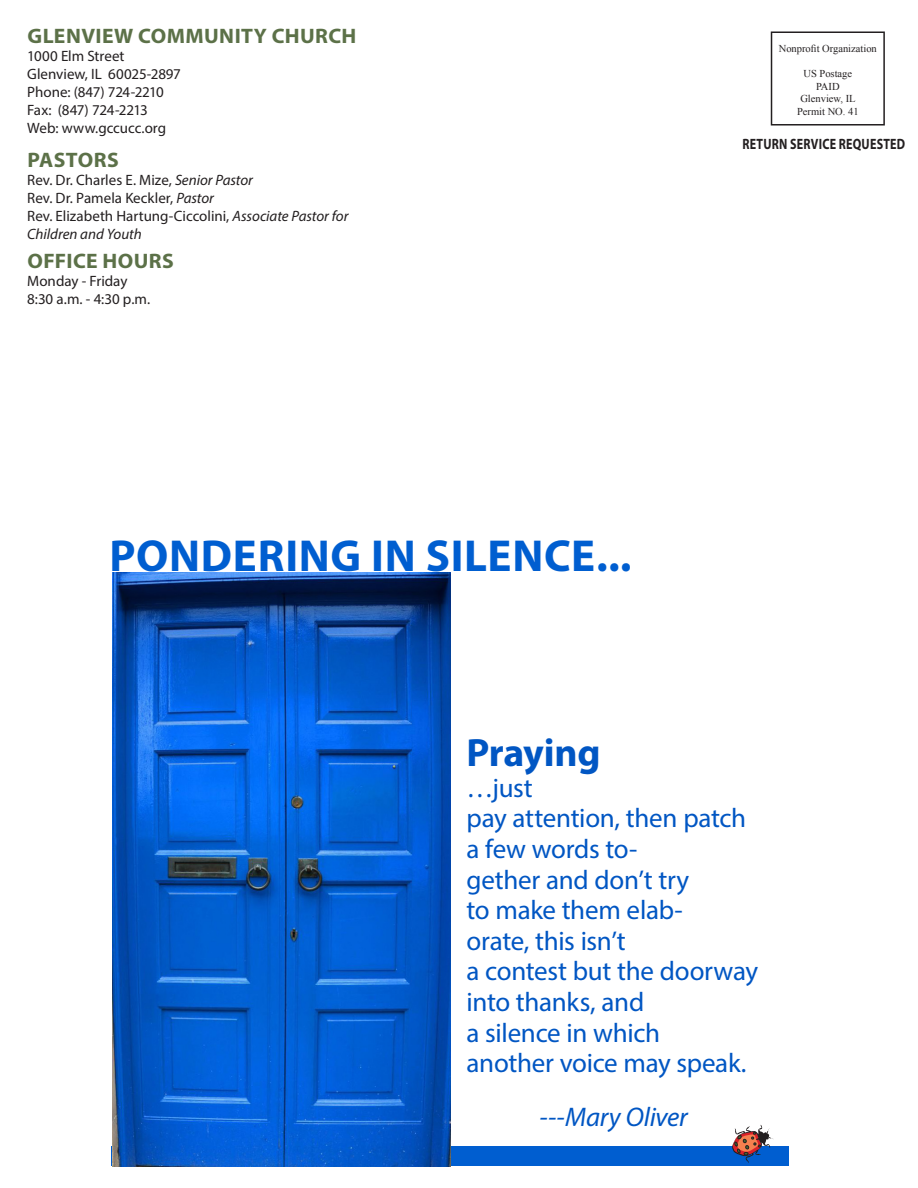
<style>
.page{position:relative;width:918px;height:1188px;background:#fff}
.page>*{position:absolute;margin:0;border:0;box-sizing:border-box;transform-origin:0 0}
.t1{font:700 45px "Myriad Pro";letter-spacing:.015em;color:#005ed0}
.t2{font:700 39.6px "Myriad Pro";letter-spacing:-.01em;color:#0156c3}
.t3{font:27px/30.6px "Myriad Pro";letter-spacing:-.01em;color:#0156c3}
.t4{font:italic 27px "Myriad Pro";letter-spacing:-.01em;color:#0156c3}
.t5{font:700 21px "Myriad Pro";letter-spacing:.02em;color:#5c7148}
.t6{font:15px/18px "Myriad Pro";color:#231f20}
.t7{font:700 15px "Myriad Pro";letter-spacing:.02em;color:#231f20;scale:.8 1}
.t8{font:10.5px/12.6px "Times New Roman";color:#231f20;text-align:center}
.s1{font-style:italic}
</style>
<div class="page">
<div style="left:112px;top:1147px;width:677px;height:19px;background:#005ed0"></div>
<div style="left:771px;top:32px;width:114px;height:94px;border:2px solid #231f20"></div>
<img style="left:112px;top:572px;width:338px;height:594px">
<svg style="left:731px;top:1124px;width:43px;height:39px"></svg>
<h3 class="t5" style="left:27px;top:22px;width:331px">GLENVIEW COMMUNITY CHURCH</h3>
<p class="t6" style="left:27px;top:46px;width:155px">1000 Elm Street<br>Glenview, IL 60025-2897<br>Phone: (847) 724-2210<br>Fax: (847) 724-2213<br>Web: www.gccucc.org</p>
<h3 class="t5" style="left:27px;top:146px;width:93px">PASTORS</h3>
<p class="t6" style="left:27px;top:171px;width:323px">Rev. Dr. Charles E. Mize, <span class="s1">Senior Pastor<br></span>Rev. Dr. Pamela Keckler, <span class="s1">Pastor<br></span>Rev. Elizabeth Hartung-Ciccolini, <span class="s1">Associate Pastor for Children and Youth</span></p>
<h3 class="t5" style="left:27px;top:247px;width:148px">OFFICE HOURS</h3>
<p class="t6" style="left:27px;top:272px;width:125px">Monday - Friday<br>8:30 a.m. - 4:30 p.m.</p>
<h1 class="t1" style="left:109px;top:526px;width:524px">PONDERING IN SILENCE...</h1>
<p class="t8" style="left:779px;top:42px;width:100px">Nonprofit Organization</p>
<p class="t8" style="left:797px;top:67px;width:63px">US Postage<br>PAID<br>Glenview, IL<br>Permit NO. 41</p>
<p class="t7" style="left:743px;top:134px;width:205px">RETURN SERVICE REQUESTED</p>
<h2 class="t2" style="left:467px;top:727px;width:136px">Praying</h2>
<h3 class="t3" style="left:467px;top:772px;width:293px">…just<br>pay attention, then patch a few words to-<br>gether and don’t try<br>to make them elab-<br>orate, this isn’t<br>a contest but the doorway into thanks, and<br>a silence in which<br>another voice may speak.</h3>
<h3 class="t4" style="left:539px;top:1100px;width:150px">---Mary Oliver</h3>
</div>
